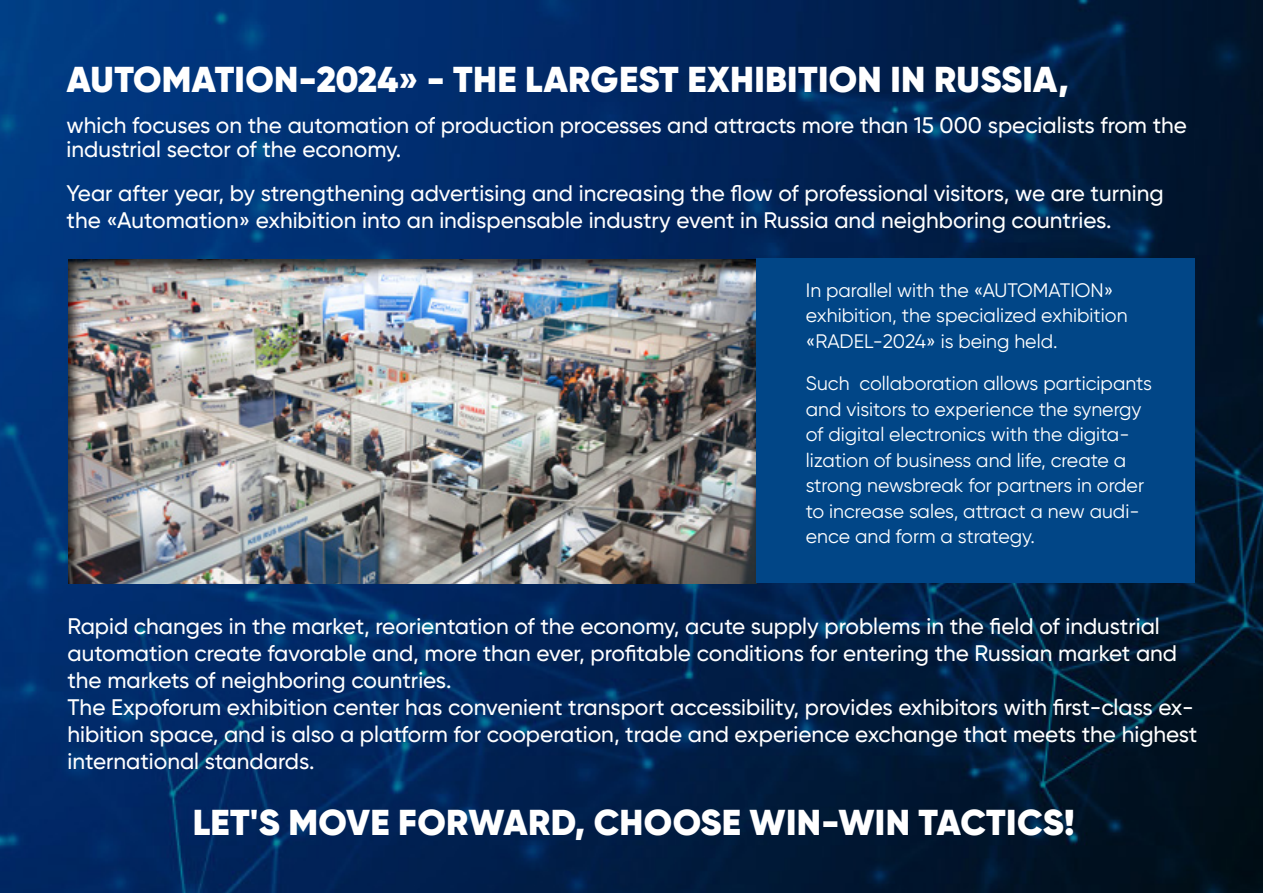
<style>
.page{position:relative;width:1263px;height:893px;background:#fff}
.page>*{position:absolute;margin:0;border:0;box-sizing:border-box;transform-origin:0 0}
.t1{font:900 36px "Gilroy";letter-spacing:.01em;color:#fff}
.t2{font:500 22.5px/27px "Gilroy";color:#fff}
.t3{font:19.5px/25.5px "Gilroy";color:#fff}
</style>
<div class="page">
<img style="left:0;top:0;width:1263px;height:893px">
<div style="left:55px;top:249px;width:714px;height:334px;background:#000;opacity:.75"></div>
<div style="left:756px;top:258px;width:439px;height:325px;background:#014687"></div>
<h1 class="t1" style="left:67px;top:56px;width:1004px">AUTOMATION-2024» - THE LARGEST EXHIBITION IN RUSSIA,</h1>
<p class="t2" style="left:67px;top:113px;width:1122px;line-height:24px">which focuses on the automation of production processes and attracts more than 15 000 specialists from the industrial sector of the economy.</p>
<p class="t2" style="left:67px;top:179px;width:1098px">Year after year, by strengthening advertising and increasing the flow of professional visitors, we are turning the «Automation» exhibition into an indispensable industry event in Russia and neighboring countries.</p>
<p class="t3" style="left:806px;top:277px;width:323px">In parallel with the «AUTOMATION» exhibition, the specialized exhibition «RADEL-2024» is being held.</p>
<p class="t3" style="left:806px;top:371px;width:348px">Such collaboration allows participants and visitors to experience the synergy of digital electronics with the digita&shy;lization of business and life, create a strong newsbreak for partners in order to increase sales, attract a new audi&shy;ence and form a strategy.</p>
<p class="t2" style="left:67px;top:612px;width:1131px">Rapid changes in the market, reorientation of the economy, acute supply problems in the field of industrial automation create favorable and, more than ever, profitable conditions for entering the Russian market and the markets of neighboring countries.<br>The Expoforum exhibition center has convenient transport accessibility, provides exhibitors with first-class ex&shy;hibition space, and is also a platform for cooperation, trade and experience exchange that meets the highest international standards.</p>
<h1 class="t1" style="left:193px;top:800px;width:883px">LET'S MOVE FORWARD, CHOOSE WIN-WIN TACTICS!</h1>
</div>
